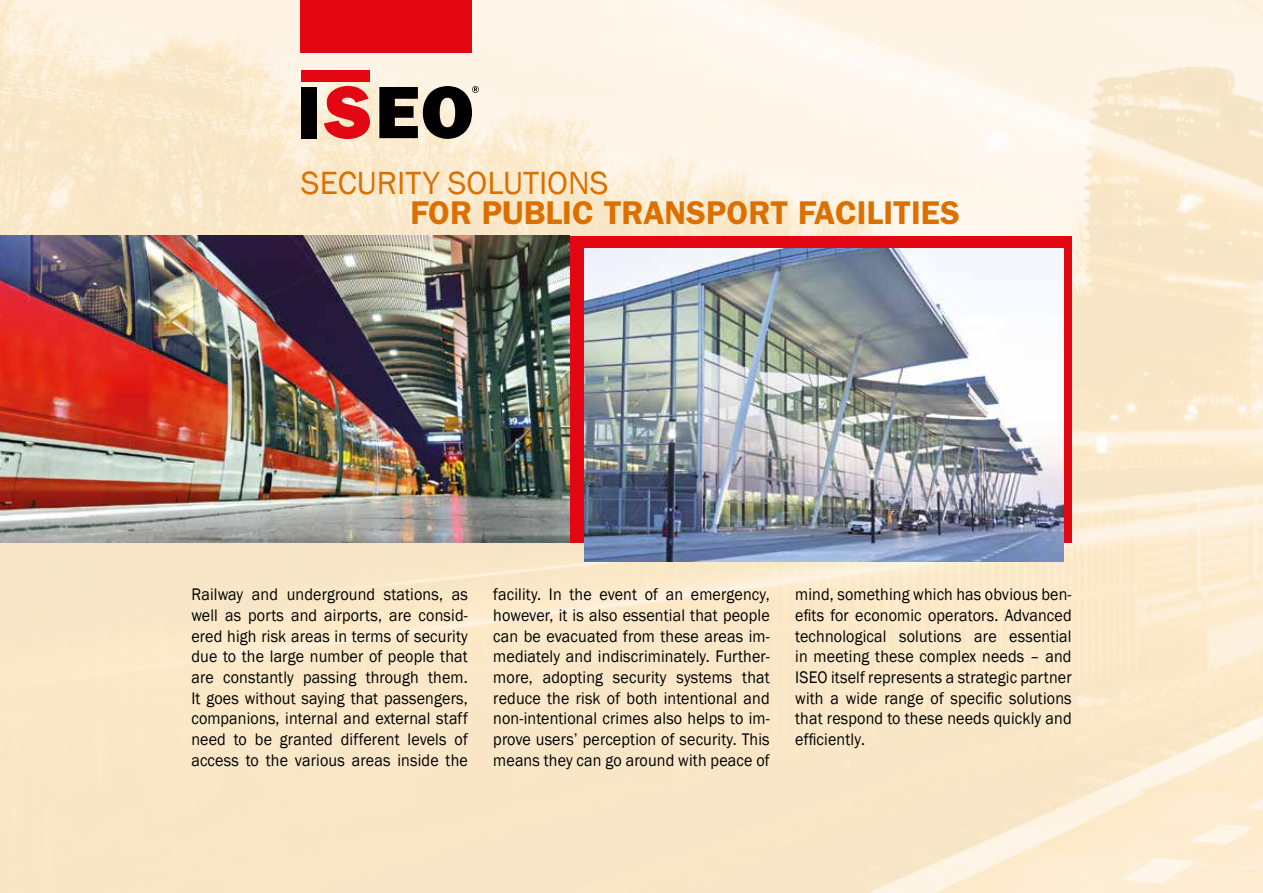
<style>
.page{position:relative;width:1263px;height:893px;background:#fff}
.page>*{position:absolute;margin:0;border:0;box-sizing:border-box;transform-origin:0 0}
.t1{font:600 33px "Franklin Gothic";color:#db7000}
.t2{font:33px "Franklin Gothic";color:#db7000}
.t3{font:17.25px/20.7px "Franklin Gothic";letter-spacing:.01em;color:#000;text-align:justify;scale:.93 1}
</style>
<div class="page">
<img style="left:0;top:0;width:1263px;height:893px">
<div style="left:301px;top:236px;width:770px;height:307px;background:#e30613"></div>
<img style="left:0;top:235px;width:570px;height:308px">
<div style="left:301px;top:87px;width:16px;height:51px;background:#000"></div>
<svg style="left:324px;top:86px;width:46px;height:53px"></svg>
<div style="left:301px;top:70px;width:69px;height:12px;background:#e30613"></div>
<svg style="left:379px;top:86px;width:100px;height:53px"></svg>
<div style="left:301px;top:0;width:171px;height:52px;background:#e30613"></div>
<img style="left:584px;top:249px;width:479px;height:312px">
<svg style="left:1262px;top:664px;width:1px;height:27px"></svg>
<h1 class="t2" style="left:301px;top:162px;width:309px">SECURITY SOLUTIONS</h1>
<h1 class="t1" style="left:410px;top:193px;width:551px">FOR PUBLIC TRANSPORT FACILITIES</h1>
<p class="t3" style="left:191px;top:584px;width:299px">Railway and underground stations, as well as ports and airports, are consid&shy;ered high risk areas in terms of security due to the large number of people that are constantly passing through them.<br>It goes without saying that passengers, companions, internal and external staff need to be granted different levels of access to the various areas inside the</p>
<p class="t3" style="left:493px;top:584px;width:299px">facility. In the event of an emergency, however, it is also essential that people can be evacuated from these areas im&shy;mediately and indiscriminately. Further&shy;more, adopting security systems that reduce the risk of both intentional and non-intentional crimes also helps to im&shy;prove users’ perception of security. This means they can go around with peace of</p>
<p class="t3" style="left:795px;top:584px;width:299px">mind, something which has obvious ben&shy;efits for economic operators. Advanced technological solutions are essential in meeting these complex needs – and ISEO itself represents a strategic partner with a wide range of specific solutions that respond to these needs quickly and efficiently.</p>
</div>
